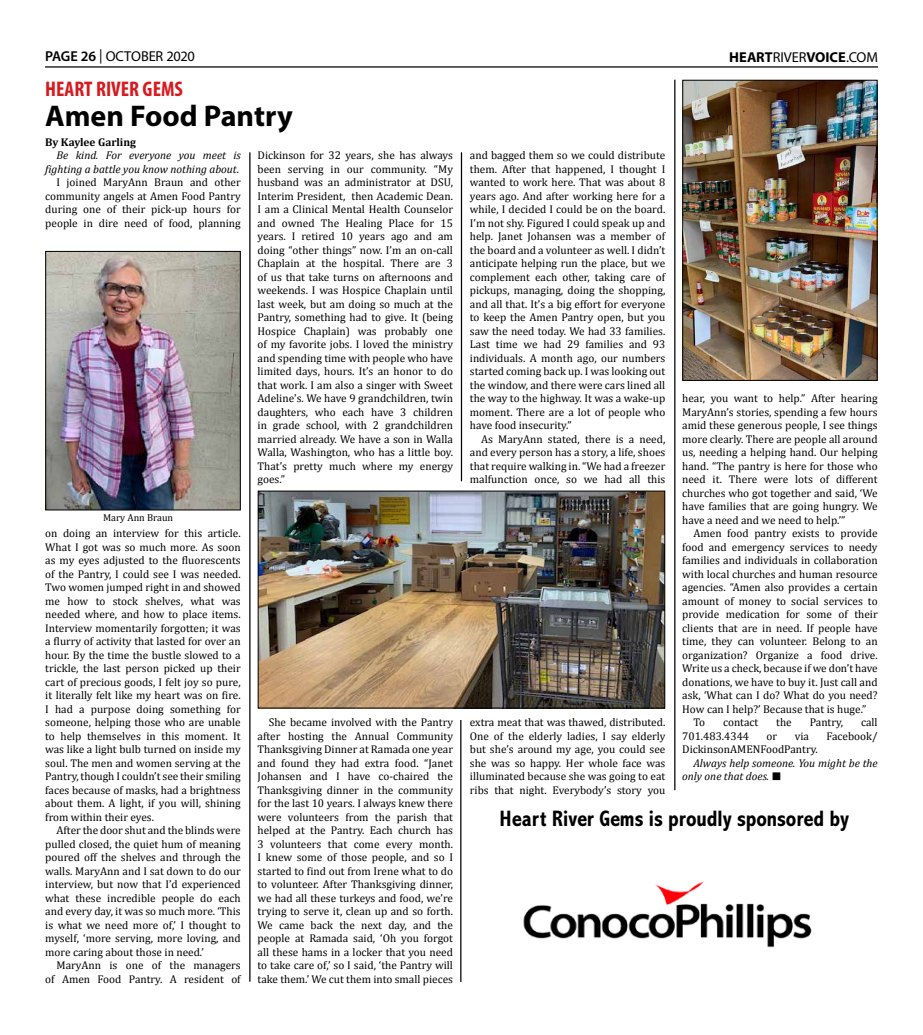
<style>
.page{position:relative;width:923px;height:1035px;background:#fff}
.page>*{position:absolute;margin:0;border:0;box-sizing:border-box;transform-origin:0 0}
.t1{font:700 30px "Myriad Pro";color:#000}
.t2{font:700 condensed 22.5px "Abadi MT Pro";color:#000}
.t3{font:700 condensed 21.25px "Myriad Pro";color:#d71a1f}
.t4{font:700 14.38px "Myriad Pro";letter-spacing:.005em;color:#000}
.t5{font:14.38px "Myriad Pro";letter-spacing:-.015em;color:#000}
.t6{font:11.25px/13.5px "Cambria";color:#000;text-align:justify}
.t7{font:italic 11.25px/13.5px "Cambria";color:#000;text-align:right}
.t8{font:700 11.25px "Cambria";color:#000}
.t9{font:10px "Cambria";color:#000}
.s1{font-weight:600}
.s2{font-weight:400}
.s3{font-style:normal}
</style>
<div class="page">
<hr style="left:45px;top:66px;width:833px;height:2px;background:#000">
<hr style="left:460px;top:720px;width:1px;height:262px;background:#000">
<hr style="left:674px;top:80px;width:1px;height:710px;background:#000">
<hr style="left:249px;top:153px;width:1px;height:828px;background:#000">
<hr style="left:461px;top:153px;width:1px;height:328px;background:#000">
<img style="left:523px;top:881px;width:289px;height:67px">
<img style="left:47px;top:253px;width:191px;height:255px">
<div style="left:45px;top:251px;width:195px;height:259px;border:1px solid #000"></div>
<img style="left:260px;top:493px;width:403px;height:214px">
<div style="left:258px;top:491px;width:407px;height:218px;border:1px solid #000"></div>
<img style="left:684px;top:82px;width:191px;height:297px">
<div style="left:682px;top:80px;width:195px;height:301px;border:1px solid #000"></div>
<p class="t5" style="left:45px;top:47px;width:151px"><span class="s1">PAGE 26</span> | OCTOBER 2020</p>
<p class="t4" style="left:729px;top:47px;width:150px">HEART<span class="s2">RIVER</span>VOICE<span class="s2">.COM</span></p>
<h3 class="t3" style="left:45px;top:75px;width:139px">HEART RIVER GEMS</h3>
<h1 class="t1" style="left:45px;top:96px;width:249px">Amen Food Pantry</h1>
<p class="t8" style="left:45px;top:134px;width:92px">By Kaylee Garling</p>
<p class="t7" style="left:45px;top:148px;width:197px">Be kind. For everyone you meet is fighting a battle you know nothing about.</p>
<p class="t6" style="left:45px;top:176px;width:197px;text-indent:11px">I joined MaryAnn Braun and other community angels at Amen Food Pantry during one of their pick-up hours for people in dire need of food, planning</p>
<p class="t6" style="left:257px;top:149px;width:197px">Dickinson for 32 years, she has always been serving in our community. “My husband was an administrator at DSU, Interim President, then Academic Dean.<br>I am a Clinical Mental Health Counselor and owned The Healing Place for 15 years. I retired 10 years ago and am doing “other things” now. I’m an on-call Chaplain at the hospital. There are 3 of us that take turns on afternoons and weekends. I was Hospice Chaplain until last week, but am doing so much at the Pantry, something had to give. It (being Hospice Chaplain) was probably one of my favorite jobs. I loved the ministry and spending time with people who have limited days, hours. It’s an honor to do that work. I am also a singer with Sweet Adeline’s. We have 9 grandchildren, twin daughters, who each have 3 children in grade school, with 2 grandchildren married already. We have a son in Walla Walla, Washington, who has a little boy.<br>That’s pretty much where my energy goes.”</p>
<p class="t6" style="left:470px;top:149px;width:197px">and bagged them so we could distribute them. After that happened, I thought I wanted to work here. That was about 8 years ago. And after working here for a while, I decided I could be on the board.<br>I’m not shy. Figured I could speak up and help. Janet Johansen was a member of the board and a volunteer as well. I didn’t anticipate helping run the place, but we complement each other, taking care of pickups, managing, doing the shopping, and all that. It’s a big effort for everyone to keep the Amen Pantry open, but you saw the need today. We had 33 families.<br>Last time we had 29 families and 93 individuals. A month ago, our numbers started coming back up. I was looking out the window, and there were cars lined all the way to the highway. It was a wake-up moment. There are a lot of people who have food insecurity.”</p>
<p class="t6" style="left:470px;top:432px;width:197px;text-indent:11px">As MaryAnn stated, there is a need, and every person has a story, a life, shoes that require walking in. “We had a freezer malfunction once, so we had all this</p>
<p class="t6" style="left:682px;top:392px;width:197px">hear, you want to help.” After hearing MaryAnn’s stories, spending a few hours amid these generous people, I see things more clearly. There are people all around us, needing a helping hand. Our helping hand. “The pantry is here for those who need it. There were lots of different churches who got together and said, ‘We have families that are going hungry. We have a need and we need to help.’”</p>
<p class="t6" style="left:693px;top:527px;width:186px">Amen food pantry exists to provide</p>
<p class="t6" style="left:682px;top:540px;width:197px">food and emergency services to needy</p>
<p class="t6" style="left:682px;top:554px;width:197px">families and individuals in collaboration</p>
<p class="t6" style="left:682px;top:567px;width:197px">with local churches and human resource</p>
<p class="t6" style="left:682px;top:581px;width:197px">agencies. “Amen also provides a certain</p>
<p class="t6" style="left:682px;top:594px;width:197px">amount of money to social services to</p>
<p class="t6" style="left:682px;top:608px;width:197px">provide medication for some of their</p>
<p class="t6" style="left:682px;top:621px;width:197px">clients that are in need. If people have</p>
<p class="t6" style="left:682px;top:635px;width:197px">time, they can volunteer. Belong to an</p>
<p class="t6" style="left:682px;top:648px;width:197px">organization? Organize a food drive.</p>
<p class="t6" style="left:682px;top:662px;width:197px">Write us a check, because if we don’t have</p>
<p class="t6" style="left:682px;top:675px;width:197px">donations, we have to buy it. Just call and</p>
<p class="t6" style="left:682px;top:689px;width:197px">ask, ‘What can I do? What do you need?</p>
<p class="t6" style="left:682px;top:702px;width:186px">How can I help?’ Because that is huge.”</p>
<p class="t6" style="left:693px;top:716px;width:13px">To</p>
<p class="t6" style="left:723px;top:716px;width:37px">contact</p>
<p class="t6" style="left:776px;top:716px;width:17px">the</p>
<p class="t6" style="left:809px;top:716px;width:35px">Pantry,</p>
<p class="t6" style="left:861px;top:716px;width:18px">call</p>
<p class="t6" style="left:682px;top:729px;width:68px">701.483.4344</p>
<p class="t6" style="left:766px;top:729px;width:12px">or</p>
<p class="t6" style="left:794px;top:729px;width:16px">via</p>
<p class="t6" style="left:826px;top:729px;width:53px">Facebook/</p>
<p class="t6" style="left:682px;top:743px;width:137px">DickinsonAMENFoodPantry.</p>
<p class="t7" style="left:682px;top:756px;width:197px;text-align:left;text-indent:11px">Always help someone. You might be the only one that does. <span class="s3">█</span></p>
<h2 class="t2" style="left:499px;top:806px;width:351px">Heart River Gems is proudly sponsored by</h2>
<p class="t9" style="left:103px;top:512px;width:72px">Mary Ann Braun</p>
<p class="t6" style="left:45px;top:527px;width:197px">on doing an interview for this article.<br>What I got was so much more. As soon as my eyes adjusted to the fluorescents of the Pantry, I could see I was needed.<br>Two women jumped right in and showed me how to stock shelves, what was needed where, and how to place items.<br>Interview momentarily forgotten; it was a flurry of activity that lasted for over an hour. By the time the bustle slowed to a trickle, the last person picked up their cart of precious goods, I felt joy so pure, it literally felt like my heart was on fire.<br>I had a purpose doing something for someone, helping those who are unable to help themselves in this moment. It was like a light bulb turned on inside my soul. The men and women serving at the Pantry, though I couldn’t see their smiling faces because of masks, had a brightness about them. A light, if you will, shining from within their eyes.</p>
<p class="t6" style="left:45px;top:824px;width:197px;text-indent:11px">After the door shut and the blinds were pulled closed, the quiet hum of meaning poured off the shelves and through the walls. MaryAnn and I sat down to do our interview, but now that I’d experienced what these incredible people do each and every day, it was so much more. ‘This is what we need more of,’ I thought to myself, ‘more serving, more loving, and more caring about those in need.’</p>
<p class="t6" style="left:45px;top:959px;width:197px;text-align:right">MaryAnn is one of the managers of Amen Food Pantry. A resident of</p>
<p class="t6" style="left:470px;top:716px;width:197px">extra meat that was thawed, distributed.<br>One of the elderly ladies, I say elderly but she’s around my age, you could see she was so happy. Her whole face was illuminated because she was going to eat ribs that night. Everybody’s story you</p>
<p class="t6" style="left:257px;top:716px;width:197px;text-indent:11px">She became involved with the Pantry after hosting the Annual Community Thanksgiving Dinner at Ramada one year and found they had extra food. “Janet Johansen and I have co-chaired the Thanksgiving dinner in the community for the last 10 years. I always knew there were volunteers from the parish that helped at the Pantry. Each church has 3 volunteers that come every month.<br>I knew some of those people, and so I started to find out from Irene what to do to volunteer. After Thanksgiving dinner, we had all these turkeys and food, we’re trying to serve it, clean up and so forth.<br>We came back the next day, and the people at Ramada said, ‘Oh you forgot all these hams in a locker that you need to take care of,’ so I said, ‘the Pantry will take them.’ We cut them into small pieces</p>
</div>
